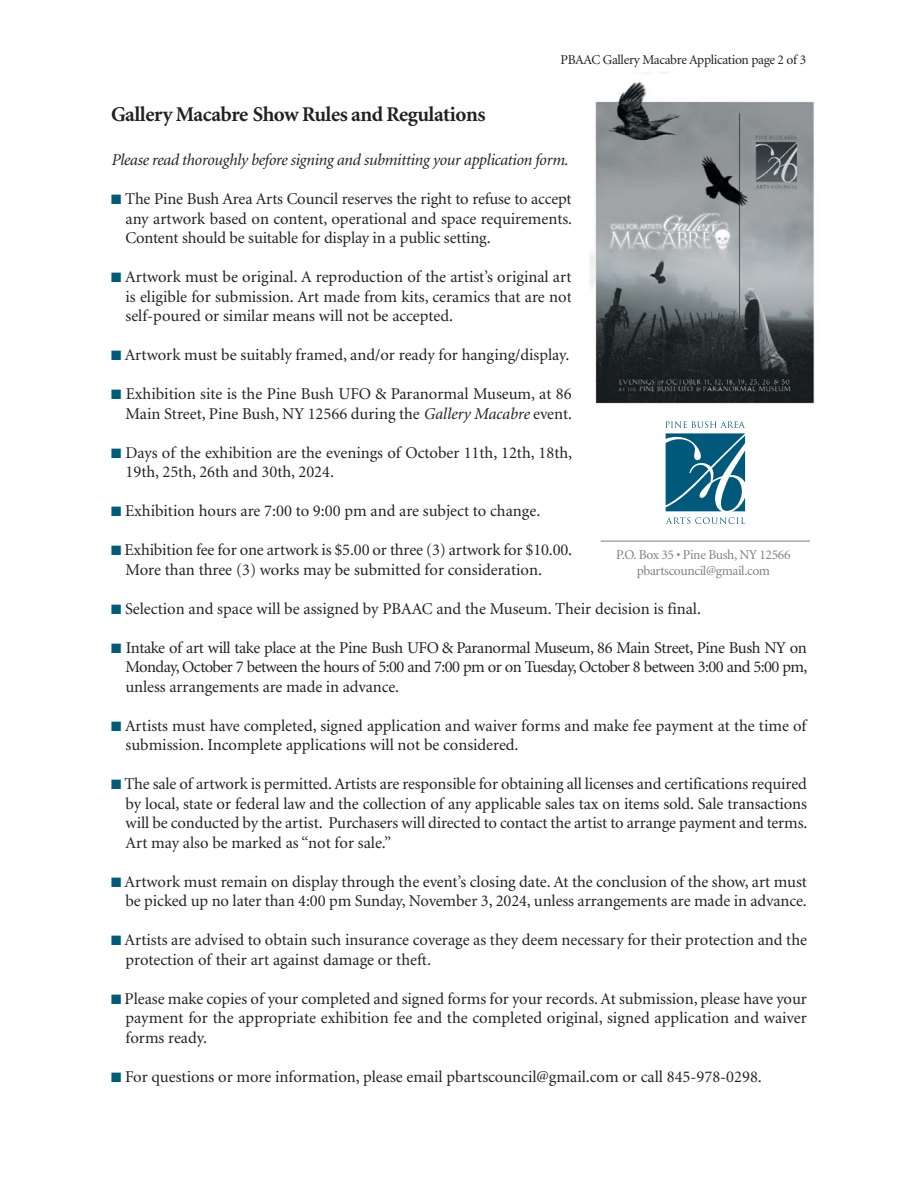
<style>
.page{position:relative;width:918px;height:1188px;background:#fff}
.page>*{position:absolute;margin:0;border:0;box-sizing:border-box;transform-origin:0 0}
.t1{font:700 21px "Minion";letter-spacing:-.02em;color:#231f20}
.t2{font:16.5px/19.5px "Minion";color:#231f20;text-align:justify}
.t3{font:italic 16.5px "Minion";letter-spacing:-.02em;color:#231f20}
.t4{font:13.5px/16.2px "Minion";letter-spacing:-.025em;color:#808284;text-align:center}
.t5{font:13.5px "Minion";letter-spacing:-.025em;color:#231f20}
.s1{color:#005a79}
.s2{font-style:italic}
</style>
<div class="page">
<img style="left:590px;top:72px;width:225px;height:365px">
<hr style="left:601px;top:540px;width:209px;height:2px;background:#a7a9ac">
<svg style="left:666px;top:517px;width:79px;height:7px"></svg>
<svg style="left:665px;top:421px;width:80px;height:90px"></svg>
<p class="t5" style="left:561px;top:54px;width:247px">PBAAC Gallery Macabre Application page 2 of 3</p>
<p class="t1" style="left:111px;top:107px;width:376px">Gallery Macabre Show Rules and Regulations</p>
<p class="t3" style="left:111px;top:153px;width:459px">Please read thoroughly before signing and submitting your application form.</p>
<p class="t2" style="left:126px;top:191px;width:448px;text-indent:-15px"><span class="s1">■</span> The Pine Bush Area Arts Council reserves the right to refuse to accept any artwork based on content, operational and space requirements.<br>Content should be suitable for display in a public setting.</p>
<p class="t2" style="left:126px;top:269px;width:448px;text-indent:-15px"><span class="s1">■</span> Artwork must be original. A reproduction of the artist’s original art is eligible for submission. Art made from kits, ceramics that are not self-poured or similar means will not be accepted.</p>
<p class="t2" style="left:111px;top:347px;width:460px"><span class="s1">■</span> Artwork must be suitably framed, and/or ready for hanging/display.</p>
<p class="t2" style="left:111px;top:386px;width:463px;text-align:right"><span class="s1">■</span> Exhibition site is the Pine Bush UFO &amp; Paranormal Museum, at 86<br>Main Street, Pine Bush, NY 12566 during the <span class="s2">Gallery Macabre</span> event.</p>
<p class="t2" style="left:126px;top:444px;width:448px;text-indent:-15px"><span class="s1">■</span> Days of the exhibition are the evenings of October 11th, 12th, 18th,<br>19th, 25th, 26th and 30th, 2024.</p>
<p class="t2" style="left:111px;top:503px;width:431px"><span class="s1">■</span> Exhibition hours are 7:00 to 9:00 pm and are subject to change.</p>
<p class="t2" style="left:126px;top:542px;width:448px;text-indent:-15px"><span class="s1">■</span> Exhibition fee for one artwork is $5.00 or three (3) artwork for $10.00.<br>More than three (3) works may be submitted for consideration.</p>
<p class="t2" style="left:111px;top:600px;width:592px"><span class="s1">■</span> Selection and space will be assigned by PBAAC and the Museum. Their decision is final.</p>
<p class="t2" style="left:126px;top:639px;width:683px;text-indent:-15px"><span class="s1">■</span> Intake of art will take place at the Pine Bush UFO &amp; Paranormal Museum, 86 Main Street, Pine Bush NY on Monday, October 7 between the hours of 5:00 and 7:00 pm or on Tuesday, October 8 between 3:00 and 5:00 pm, unless arrangements are made in advance.</p>
<p class="t2" style="left:126px;top:717px;width:682px;text-indent:-15px"><span class="s1">■</span> Artists must have completed, signed application and waiver forms and make fee payment at the time of submission. Incomplete applications will not be considered.</p>
<p class="t2" style="left:126px;top:776px;width:683px;text-indent:-15px"><span class="s1">■</span> The sale of artwork is permitted. Artists are responsible for obtaining all licenses and certifications required by local, state or federal law and the collection of any applicable sales tax on items sold. Sale transactions will be conducted by the artist. Purchasers will directed to contact the artist to arrange payment and terms.<br>Art may also be marked as “not for sale.”</p>
<p class="t2" style="left:111px;top:873px;width:697px;text-align:right"><span class="s1">■</span> Artwork must remain on display through the event’s closing date. At the conclusion of the show, art must be picked up no later than 4:00 pm Sunday, November 3, 2024, unless arrangements are made in advance.</p>
<p class="t2" style="left:126px;top:932px;width:683px;text-indent:-15px"><span class="s1">■</span> Artists are advised to obtain such insurance coverage as they deem necessary for their protection and the protection of their art against damage or theft.</p>
<p class="t2" style="left:126px;top:990px;width:683px;text-indent:-15px"><span class="s1">■</span> Please make copies of your completed and signed forms for your records. At submission, please have your payment for the appropriate exhibition fee and the completed original, signed application and waiver forms ready.</p>
<p class="t2" style="left:111px;top:1068px;width:652px"><span class="s1">■</span> For questions or more information, please email pbartscouncil@gmail.com or call 845-978-0298.</p>
<p class="t4" style="left:616px;top:547px;width:176px">P.O. Box 35 • Pine Bush, NY 12566 pbartscouncil@gmail.com</p>
</div>
